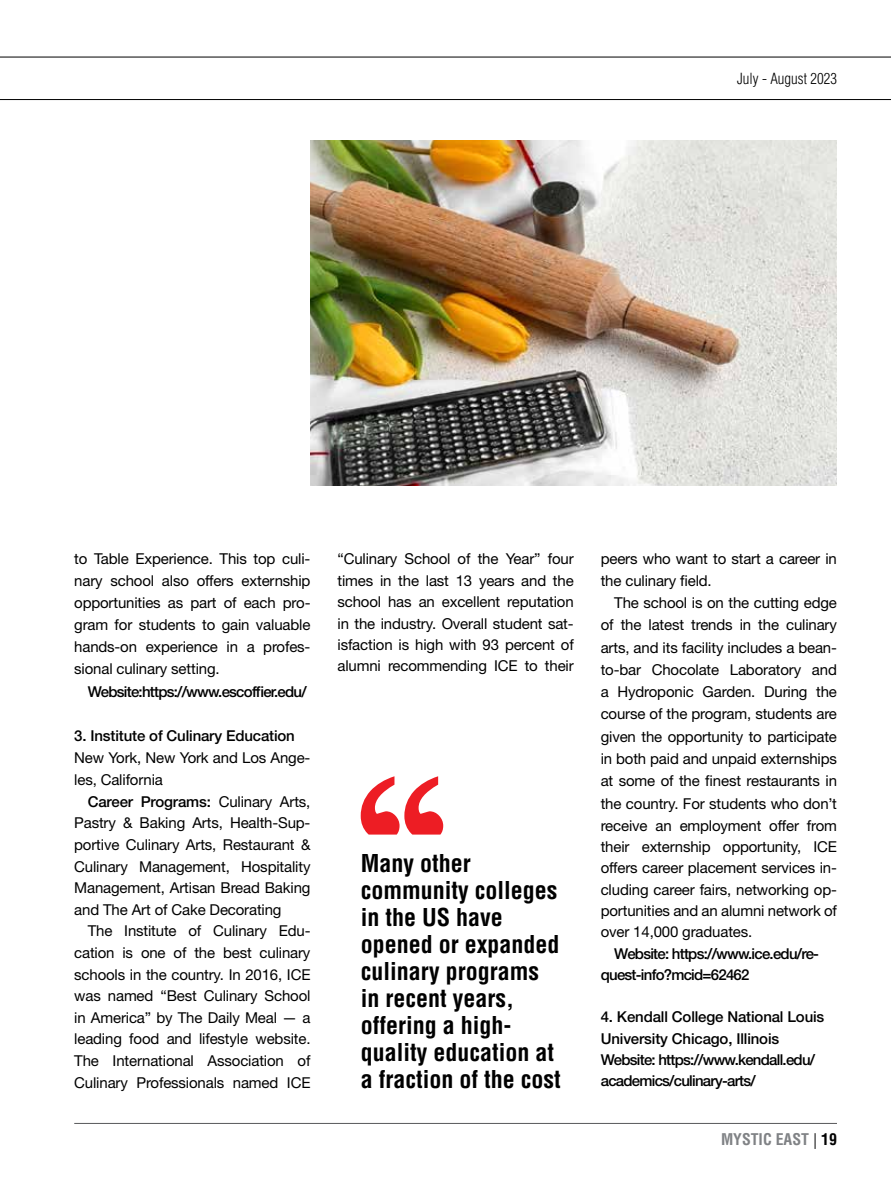
<style>
.page{position:relative;width:891px;height:1188px;background:#fff}
.page>*{position:absolute;margin:0;border:0;box-sizing:border-box;transform-origin:0 0}
.t1{font:700 condensed 24px/27px "Helvetica LT Std";color:#000}
.t2{font:700 condensed 15.75px "Helvetica LT Std";color:#808285}
.t3{font:15px/21.9px "Helvetica Neue LT Std";letter-spacing:-.01em;color:#000;text-align:justify}
.t4{font:500 15px/21.1px "Helvetica Neue LT Std";letter-spacing:-.01em;color:#000}
.t5{font:500 15px/21.6px "Helvetica Neue LT Std";letter-spacing:-.05em;color:#000}
.t6{font:300 condensed 15px "Helvetica LT Std";color:#000}
.s1{font-weight:500}
.s2{font-weight:300;font-stretch:normal;color:#000}
.s3{color:#000}
</style>
<div class="page">
<hr style="left:0;top:57px;width:891px;height:1px;background:#000">
<hr style="left:0;top:99px;width:891px;height:1px;background:#000">
<svg style="left:361px;top:776px;width:82px;height:59px"></svg>
<img style="left:310px;top:140px;width:527px;height:346px">
<hr style="left:74px;top:1123px;width:763px;height:1px;background:#58595b">
<p class="t6" style="left:737px;top:69px;width:101px">July - August 2023</p>
<p class="t3" style="left:74px;top:548px;width:238px">to Table Experience. This top culi&shy;nary school also offers externship opportunities as part of each pro&shy;gram for students to gain valuable hands-on experience in a profes&shy;sional culinary setting.</p>
<p class="t5" style="left:88px;top:680px;width:220px">Website:https://www.escoffier.edu/</p>
<p class="t4" style="left:74px;top:725px;width:222px">3. Institute of Culinary Education</p>
<p class="t3" style="left:74px;top:746px;width:238px">New York, New York and Los Ange&shy;les, California</p>
<p class="t3" style="left:74px;top:790px;width:238px;text-indent:14px"><span class="s1">Career Programs:</span> Culinary Arts, Pastry &amp; Baking Arts, Health-Sup&shy;portive Culinary Arts, Restaurant &amp; Culinary Management, Hospitality Management, Artisan Bread Baking and The Art of Cake Decorating</p>
<p class="t3" style="left:74px;top:920px;width:238px;text-indent:14px">The Institute of Culinary Edu&shy;cation is one of the best culinary schools in the country. In 2016, ICE was named “Best Culinary School in America” by The Daily Meal — a leading food and lifestyle website.<br>The International Association of Culinary Professionals named ICE</p>
<p class="t3" style="left:338px;top:548px;width:238px;line-height:21.5px">“Culinary School of the Year” four times in the last 13 years and the school has an excellent reputation in the industry. Overall student sat&shy;isfaction is high with 93 percent of alumni recommending ICE to their</p>
<p class="t3" style="left:601px;top:548px;width:238px;line-height:21.5px">peers who want to start a career in the culinary field.</p>
<p class="t3" style="left:601px;top:591px;width:238px;text-indent:14px">The school is on the cutting edge of the latest trends in the culinary arts, and its facility includes a bean&shy;to-bar Chocolate Laboratory and a Hydroponic Garden. During the course of the program, students are given the opportunity to participate in both paid and unpaid externships at some of the finest restaurants in the country. For students who don’t receive an employment offer from their externship opportunity, ICE offers career placement services in&shy;cluding career fairs, networking op&shy;portunities and an alumni network of over 14,000 graduates.</p>
<p class="t5" style="left:601px;top:942px;width:220px;text-indent:14px">Website: https://www.ice.edu/re&shy;quest-info?mcid=62462</p>
<p class="t4" style="left:601px;top:1006px;width:225px">4. Kendall College National Louis<br>University Chicago, Illinois<br>Website: https://www.kendall.edu/ academics/culinary-arts/</p>
<h1 class="t1" style="left:361px;top:850px;width:201px">Many other community colleges in the US have opened or expanded culinary programs in recent years, offering a high&shy;quality education at a fraction of the cost</h1>
<p class="t2" style="left:721px;top:1130px;width:117px">MYSTIC EAST <span class="s2">|</span> <span class="s3">19</span></p>
</div>
